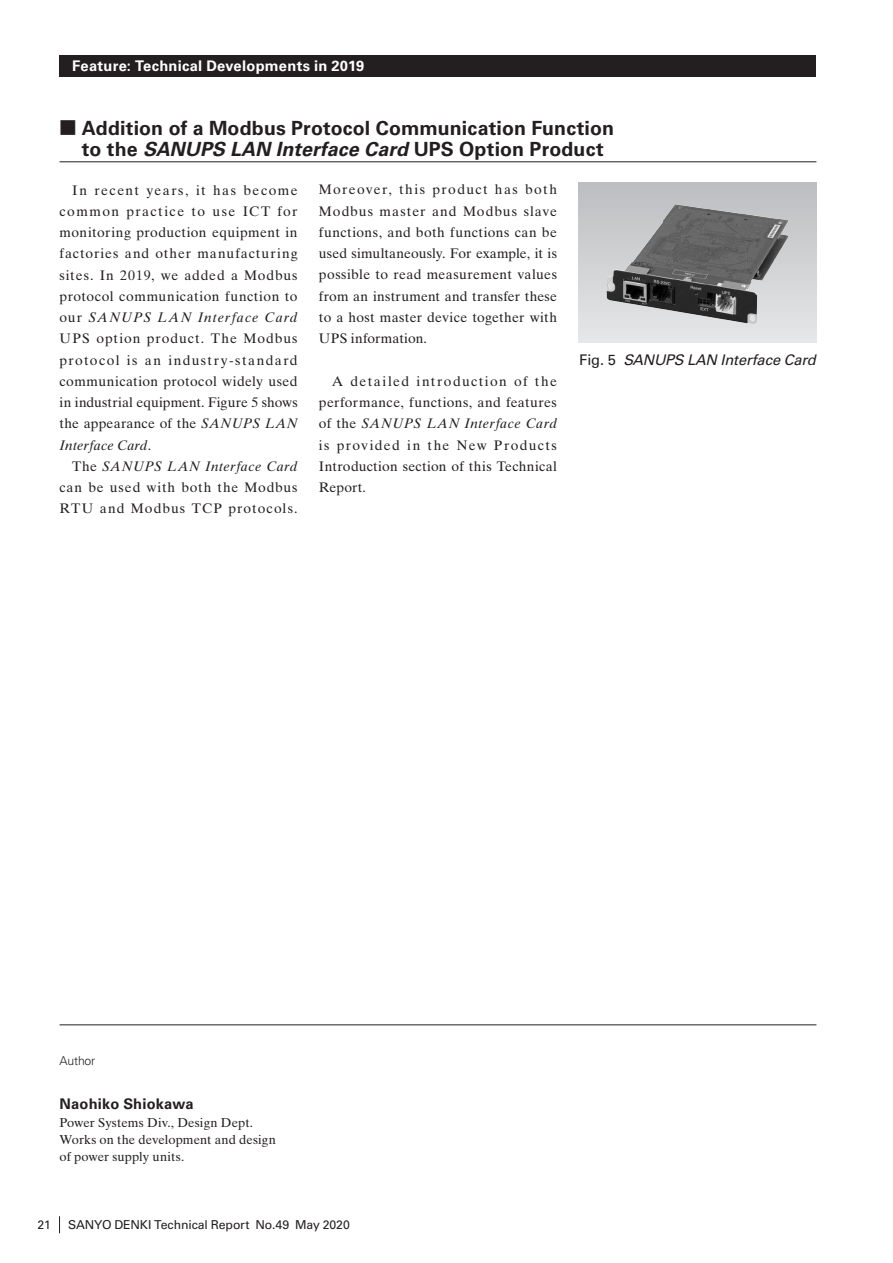
<style>
.page{position:relative;width:893px;height:1263px;background:#fff}
.page>*{position:absolute;margin:0;border:0;box-sizing:border-box;transform-origin:0 0}
.t1{font:700 19.5px/21.3px "Univers";letter-spacing:.005em;color:#231f20}
.t2{font:700 14.7px "Univers";letter-spacing:.02em;color:#fff}
.t3{font:italic 14.7px "Univers";letter-spacing:-.015em;color:#231f20}
.t4{font:700 14.7px "Univers";letter-spacing:.015em;color:#231f20}
.t5{font:13.8px/21.3px "Times Ten";letter-spacing:.025em;color:#231f20;text-align:justify}
.t6{font:12.9px/17px "Times Ten";letter-spacing:.005em;color:#231f20}
.t7{font:12.3px "Univers";letter-spacing:-.01em;color:#231f20}
.t8{font:300 12.15px "Univers";letter-spacing:-.015em;color:#231f20}
.t9{font:12.15px "Univers";color:#231f20}
.s1{font-family:"Shin Go Pro";font-size:16.95px}
.s2{font-style:italic}
.s3{font-style:normal}
</style>
<div class="page">
<svg style="left:59px;top:1216px;width:1px;height:17px"></svg>
<hr style="left:60px;top:1024px;width:756px;height:1px;background:#231f20">
<div style="left:578px;top:183px;width:238px;height:159px;background:linear-gradient(to bottom,#bdbec0,#e6e7e8)"></div>
<img style="left:607px;top:204px;width:181px;height:120px">
<div style="left:60px;top:55px;width:756px;height:22px;background:#231f20"></div>
<hr style="left:60px;top:162px;width:756px;height:1px;background:#231f20">
<p class="t2" style="left:72px;top:58px;width:293px">Feature: Technical Developments in 2019</p>
<h1 class="t1" style="left:82px;top:118px;width:534px;text-indent:-22px"><span class="s1">■</span> Addition of a Modbus Protocol Communication Function to the <span class="s2">SANUPS LAN Interface Card</span> UPS Option Product</h1>
<p class="t5" style="left:60px;top:179px;width:240px;text-indent:13px">In recent years, it has become common practice to use ICT for monitoring production equipment in factories and other manufacturing sites. In 2019, we added a Modbus protocol communication function to our <span class="s2">SANUPS LAN Interface Card </span>UPS option product. The Modbus protocol is an industry-standard communication protocol widely used in industrial equipment. Figure 5 shows the appearance of the <span class="s2">SANUPS LAN Interface Card</span>.</p>
<p class="t5" style="left:60px;top:455px;width:240px;text-indent:13px">The <span class="s2">SANUPS LAN Interface Card </span>can be used with both the Modbus RTU and Modbus TCP protocols.</p>
<p class="t5" style="left:319px;top:179px;width:240px">Moreover, this product has both Modbus master and Modbus slave functions, and both functions can be used simultaneously. For example, it is possible to read measurement values from an instrument and transfer these to a host master device together with UPS information.</p>
<p class="t5" style="left:319px;top:370px;width:240px;text-indent:13px">A detailed introduction of the performance, functions, and features of the <span class="s2">SANUPS LAN Interface Card </span>is provided in the New Products Introduction section of this Technical Report.</p>
<p class="t3" style="left:579px;top:351px;width:238px"><span class="s3">Fig. 5</span> SANUPS LAN Interface Card</p>
<p class="t8" style="left:60px;top:1053px;width:37px">Author</p>
<p class="t4" style="left:60px;top:1095px;width:136px">Naohiko Shiokawa</p>
<p class="t6" style="left:60px;top:1113px;width:218px">Power Systems Div., Design Dept.<br>Works on the development and design of power supply units.</p>
<p class="t9" style="left:37px;top:1218px;width:15px">21</p>
<p class="t7" style="left:68px;top:1217px;width:283px">SANYO DENKI Technical Report No.49 May 2020</p>
</div>
